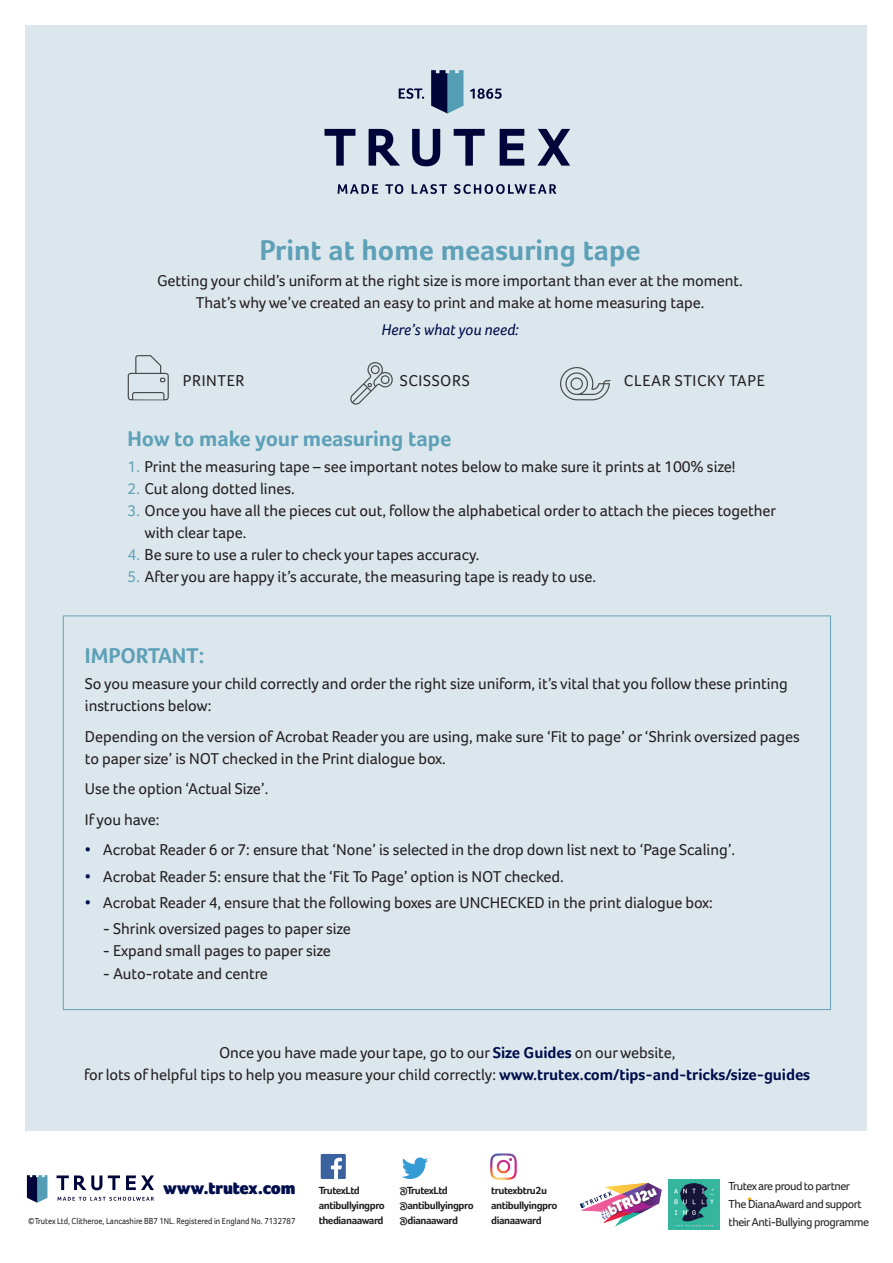
<style>
.page{position:relative;width:893px;height:1263px;background:#fff}
.page>*{position:absolute;margin:0;border:0;box-sizing:border-box;transform-origin:0 0}
.t1{font:700 29.4px "Foco";color:#5da0b7}
.t2{font:700 22.05px "Foco";letter-spacing:-.005em;color:#5da0b7}
.t3{font:900 18px "Foco";letter-spacing:-.01em;color:#000e4c}
.Body{font:16.2px/22px "Foco";letter-spacing:-.005em;color:#231f20}
.Body-2{font:16.2px "Foco";letter-spacing:.035em;color:#231f20}
.t4{font:italic 16.2px "Foco";letter-spacing:-.005em;color:#000e4c}
.t5{font:14.25px "Museo Sans Rounded";color:#fff}
.t6{font:12px/18px "Foco";letter-spacing:-.04em;color:#231f20}
.t7{font:700 10.8px "Foco";letter-spacing:-.04em;color:#231f20}
.t8{font:9px "Foco";color:#231f20;scale:.9 1}
.s1{color:#66a2b8}
.s2{color:#000e4c}
.s3{font-weight:700;color:#000e4c}
.s4{font-family:"Museo Sans Rounded 700";font-size:11.7px}
.s5{font-size:15.45px}
</style>
<div class="page">
<div style="left:26px;top:26px;width:841px;height:1105px;background:#dce7ed"></div>
<svg style="left:748px;top:1197px;width:3px;height:4px"></svg>
<img style="left:490px;top:1153px;width:27px;height:27px">
<svg style="left:402px;top:1157px;width:26px;height:22px"></svg>
<svg style="left:321px;top:1154px;width:25px;height:25px"></svg>
<img style="left:668px;top:1180px;width:51px;height:49px">
<img style="left:580px;top:1183px;width:82px;height:43px">
<svg style="left:57px;top:1175px;width:45px;height:15px"></svg>
<svg style="left:108px;top:1175px;width:12px;height:15px"></svg>
<svg style="left:126px;top:1175px;width:28px;height:15px"></svg>
<svg style="left:27px;top:1175px;width:20px;height:28px"></svg>
<svg style="left:57px;top:1197px;width:97px;height:4px"></svg>
<svg style="left:324px;top:129px;width:31px;height:37px"></svg>
<svg style="left:369px;top:129px;width:31px;height:37px"></svg>
<svg style="left:412px;top:129px;width:28px;height:37px"></svg>
<svg style="left:454px;top:129px;width:31px;height:37px"></svg>
<svg style="left:500px;top:129px;width:24px;height:37px"></svg>
<svg style="left:537px;top:129px;width:33px;height:37px"></svg>
<svg style="left:399px;top:88px;width:25px;height:11px"></svg>
<svg style="left:470px;top:88px;width:32px;height:11px"></svg>
<svg style="left:338px;top:184px;width:40px;height:10px"></svg>
<svg style="left:385px;top:184px;width:18px;height:10px"></svg>
<svg style="left:412px;top:184px;width:35px;height:10px"></svg>
<svg style="left:454px;top:184px;width:102px;height:10px"></svg>
<svg style="left:431px;top:70px;width:32px;height:44px"></svg>
<svg style="left:350px;top:362px;width:43px;height:43px"></svg>
<svg style="left:560px;top:367px;width:51px;height:33px"></svg>
<svg style="left:128px;top:355px;width:41px;height:45px"></svg>
<p class="t1" style="left:259px;top:233px;width:383px">Print at home measuring tape</p>
<p class="Body" style="left:157px;top:270px;width:587px;text-align:center">Getting your child’s uniform at the right size is more important than ever at the moment.<br>That’s why we’ve created an easy to print and make at home measuring tape.</p>
<p class="t4" style="left:382px;top:320px;width:138px">Here’s what you need:</p>
<p class="Body-2" style="left:183px;top:372px;width:63px">PRINTER</p>
<p class="Body-2" style="left:400px;top:372px;width:71px">SCISSORS</p>
<p class="Body-2" style="left:624px;top:372px;width:143px">CLEAR STICKY TAPE</p>
<p class="t2" style="left:128px;top:425px;width:325px">How to make your measuring tape</p>
<p class="Body" style="left:128px;top:455px;width:609px"><span class="s1">1.</span> Print the measuring tape – see important notes below to make sure it prints at 100% size!</p>
<p class="Body" style="left:128px;top:477px;width:169px"><span class="s1">2.</span> Cut along dotted lines.</p>
<p class="Body" style="left:145px;top:499px;width:633px;text-indent:-17px"><span class="s1">3.</span> Once you have all the pieces cut out, follow the alphabetical order to attach the pieces together with clear tape.</p>
<p class="Body" style="left:128px;top:544px;width:353px"><span class="s1">4.</span> Be sure to use a ruler to check your tapes accuracy.</p>
<p class="Body" style="left:128px;top:566px;width:470px"><span class="s1">5.</span> After you are happy it’s accurate, the measuring tape is ready to use.</p>
<p class="t2" style="left:85px;top:642px;width:121px">IMPORTANT:</p>
<p class="Body" style="left:85px;top:672px;width:704px">So you measure your child correctly and order the right size uniform, it’s vital that you follow these printing instructions below:</p>
<p class="Body" style="left:85px;top:725px;width:716px">Depending on the version of Acrobat Reader you are using, make sure ‘Fit to page’ or ‘Shrink oversized pages to paper size’ is NOT checked in the Print dialogue box.</p>
<p class="Body" style="left:85px;top:778px;width:185px">Use the option ‘Actual Size’.</p>
<p class="Body" style="left:85px;top:808px;width:76px">If you have:</p>
<p class="Body" style="left:85px;top:839px;width:652px"><span class="s2">•</span> Acrobat Reader 6 or 7: ensure that ‘None’ is selected in the drop down list next to ‘Page Scaling’.</p>
<p class="Body" style="left:85px;top:865px;width:480px"><span class="s2">•</span> Acrobat Reader 5: ensure that the ‘Fit To Page’ option is NOT checked.</p>
<p class="Body" style="left:85px;top:891px;width:629px"><span class="s2">•</span> Acrobat Reader 4, ensure that the following boxes are UNCHECKED in the print dialogue box:</p>
<p class="Body" style="left:103px;top:918px;width:250px">- Shrink oversized pages to paper size</p>
<p class="Body" style="left:103px;top:940px;width:229px">- Expand small pages to paper size</p>
<p class="Body" style="left:103px;top:962px;width:167px">- Auto-rotate and centre</p>
<p class="Body" style="left:84px;top:1041px;width:728px;text-align:center">Once you have made your tape, go to our <span class="s3">Size Guides</span> on our website,<br>for lots of helpful tips to help you measure your child correctly: <span class="s3">www.trutex.com/tips-and-tricks/size-guides</span></p>
<p class="t3" style="left:163px;top:1177px;width:134px">www.trutex.com</p>
<p class="t8" style="left:28px;top:1216px;width:298px">©Trutex Ltd, Clitheroe, Lancashire BB7 1NL. Registered in England No. 7132787</p>
<p class="t7" style="left:319px;top:1184px;width:43px">TrutexLtd</p>
<p class="t7" style="left:319px;top:1199px;width:68px">antibullyingpro</p>
<p class="t7" style="left:319px;top:1214px;width:66px">thedianaaward</p>
<p class="t7" style="left:399px;top:1184px;width:50px">@TrutexLtd</p>
<p class="t7" style="left:399px;top:1199px;width:76px">@antibullyingpro</p>
<p class="t7" style="left:399px;top:1214px;width:60px">@dianaaward</p>
<p class="t7" style="left:491px;top:1184px;width:57px">trutexbtru2u</p>
<p class="t7" style="left:491px;top:1199px;width:68px">antibullyingpro</p>
<p class="t7" style="left:491px;top:1214px;width:52px">dianaaward</p>
<p class="t5" style="left:598px;top:1207px;width:61px;rotate:-24deg"><span class="s4">#</span>b<span class="s5">TRU</span>2u</p>
<p class="t6" style="left:728px;top:1177px;width:142px">Trutex are proud to partner<br>The DianaAward and support their Anti-Bullying programme</p>
</div>
